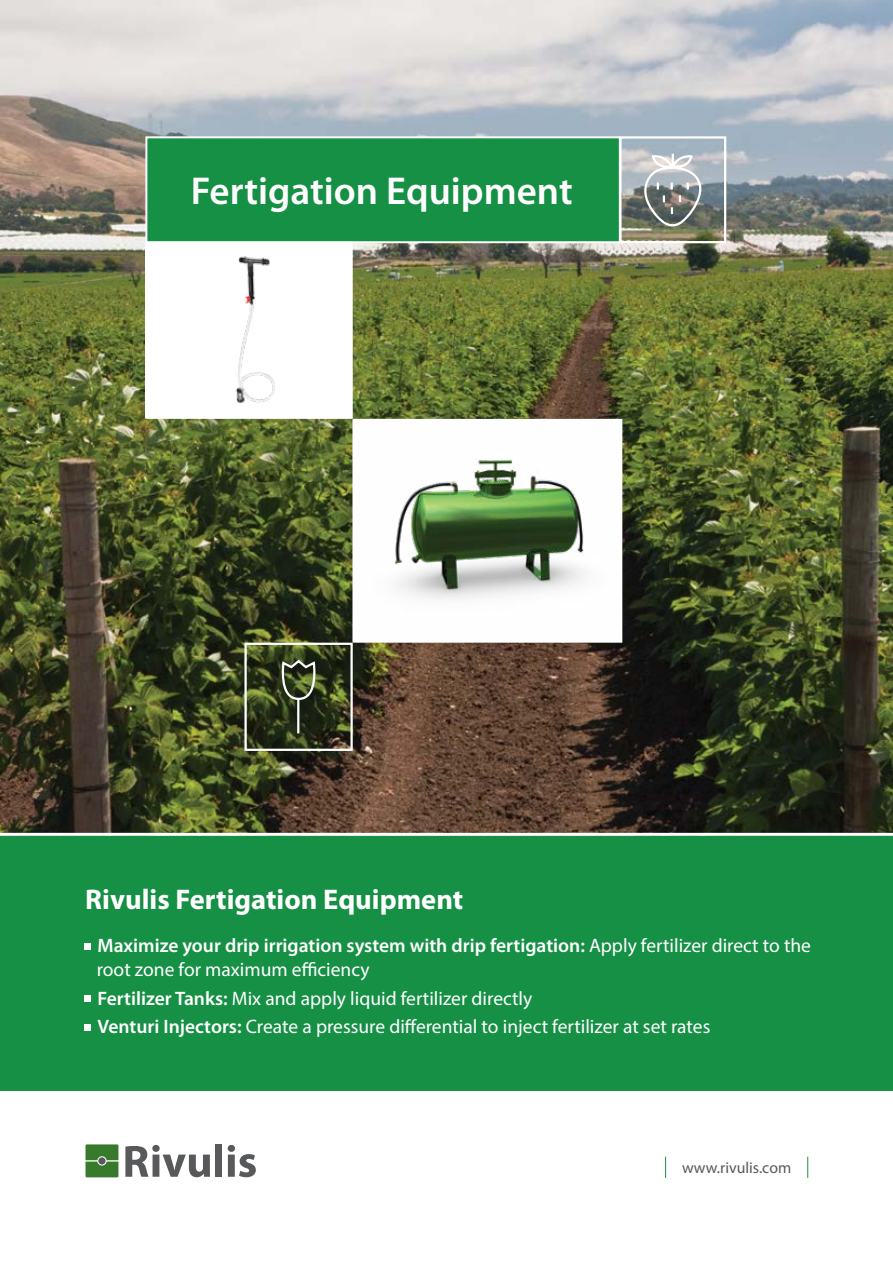
<style>
.page{position:relative;width:893px;height:1263px;background:#fff}
.page>*{position:absolute;margin:0;border:0;box-sizing:border-box;transform-origin:0 0}
.t1{font:600 39px "Myriad Pro";color:#fff}
.t2{font:700 28.5px "Myriad Pro";color:#fff}
.t3{font:19.5px/24px "Myriad Pro";color:#fff}
.t4{font:15.9px "Myriad Pro";color:#58595b}
.s1{font-weight:600}
</style>
<div class="page">
<svg style="left:85px;top:1144px;width:33px;height:33px"></svg>
<svg style="left:125px;top:1145px;width:85px;height:32px"></svg>
<div style="left:215px;top:1144px;width:7px;height:33px;background:#58595b"></div>
<svg style="left:228px;top:1145px;width:28px;height:32px"></svg>
<div style="left:98px;top:1157px;width:8px;height:7px;background:#58595b;border-radius:50%"></div>
<svg style="left:665px;top:1157px;width:1px;height:21px"></svg>
<svg style="left:807px;top:1157px;width:1px;height:21px"></svg>
<img style="left:0;top:0;width:893px;height:833px">
<svg style="left:352px;top:418px;width:271px;height:226px"></svg>
<div style="left:145px;top:136px;width:476px;height:107px;background:#169045;border:2px solid #fff"></div>
<div style="left:0;top:836px;width:893px;height:255px;background:#169045"></div>
<div style="left:84px;top:943px;width:7px;height:6px;background:#fff"></div>
<div style="left:84px;top:995px;width:7px;height:7px;background:#fff"></div>
<div style="left:84px;top:1024px;width:7px;height:7px;background:#fff"></div>
<div style="left:619px;top:136px;width:107px;height:107px;border:2px solid #fff"></div>
<svg style="left:643px;top:151px;width:59px;height:79px;background:#999e9d"></svg>
<div style="left:244px;top:643px;width:109px;height:108px;border:2px solid #fff"></div>
<svg style="left:276px;top:658px;width:43px;height:78px;background:#424b32"></svg>
<svg style="left:144px;top:241px;width:210px;height:179px"></svg>
<h1 class="t1" style="left:191px;top:166px;width:383px">Fertigation Equipment</h1>
<h2 class="t2" style="left:85px;top:881px;width:380px">Rivulis Fertigation Equipment</h2>
<p class="t3" style="left:97px;top:933px;width:716px"><span class="s1">Maximize your drip irrigation system with drip fertigation:</span> Apply fertilizer direct to the root zone for maximum efficiency</p>
<p class="t3" style="left:97px;top:983px;width:614px;line-height:28.5px"><span class="s1">Fertilizer Tanks:</span> Mix and apply liquid fertilizer directly<br><span class="s1">Venturi Injectors:</span> Create a pressure differential to inject fertilizer at set rates</p>
<p class="t4" style="left:682px;top:1158px;width:111px">www.rivulis.com</p>
</div>
